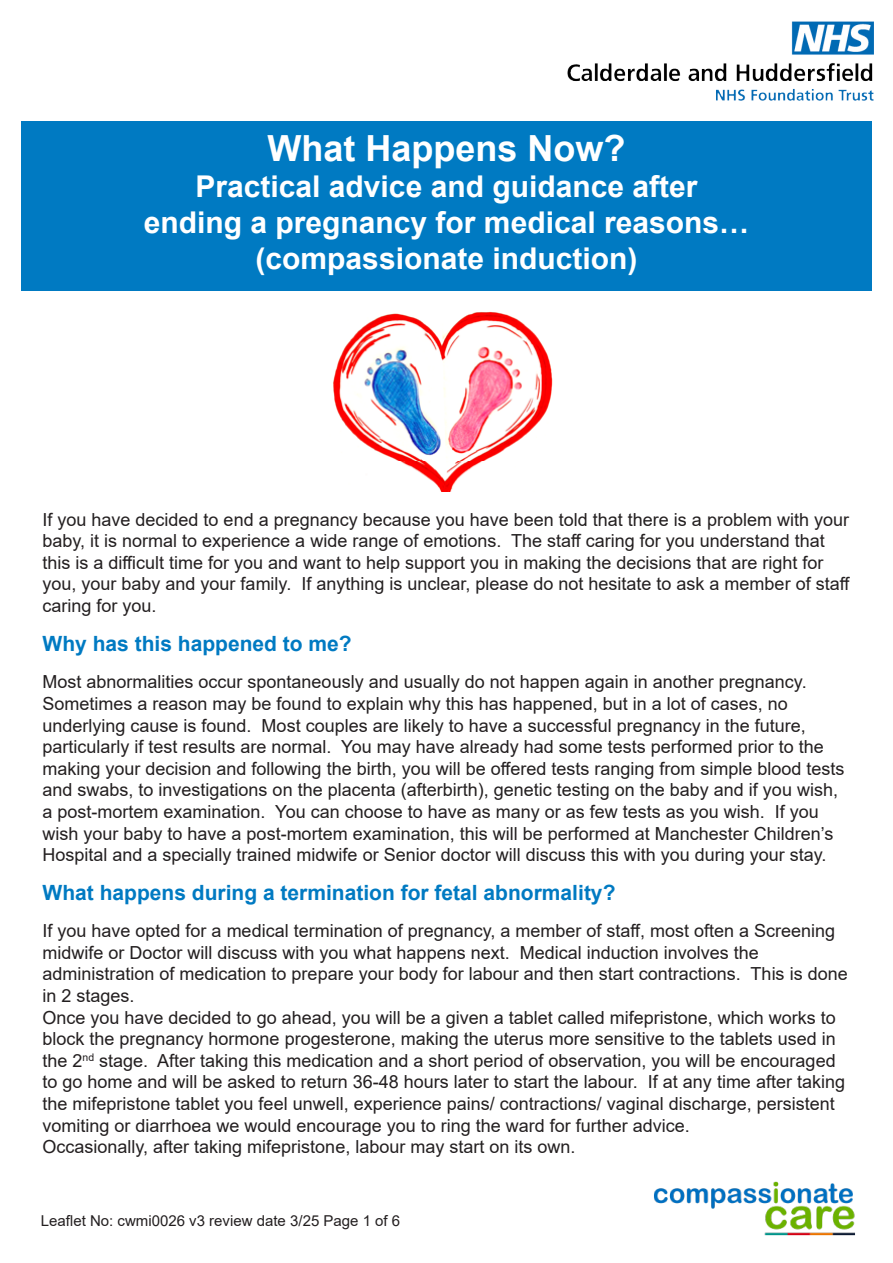
<style>
.page{position:relative;width:893px;height:1263px;background:#fff}
.page>*{position:absolute;margin:0;border:0;box-sizing:border-box;transform-origin:0 0}
.t1{font:700 36px "Arial";color:#fff}
.t2{font:700 30px "Arial";color:#fff}
.No_Spacing{font:700 21px "Arial";color:#007ac2}
.No_Spacing-2{font:18px/21.6px "Arial";color:#231f20}
.t3{font:15px "Arial";color:#231f20}
</style>
<div class="page">
<img style="left:654px;top:1181px;width:201px;height:55px">
<div style="left:21px;top:122px;width:851px;height:169px;background:#007ac2"></div>
<img style="left:568px;top:21px;width:306px;height:79px">
<img style="left:333px;top:312px;width:220px;height:179px">
<p class="t1" style="left:267px;top:123px;width:360px">What Happens Now?</p>
<p class="t2" style="left:196px;top:166px;width:503px">Practical advice and guidance after</p>
<p class="t2" style="left:144px;top:202px;width:607px">ending a pregnancy for medical reasons…</p>
<p class="t2" style="left:256px;top:238px;width:383px">(compassionate induction)</p>
<p class="No_Spacing-2" style="left:43px;top:508px;width:809px">If you have decided to end a pregnancy because you have been told that there is a problem with your baby, it is normal to experience a wide range of emotions. The staff caring for you understand that this is a difficult time for you and want to help support you in making the decisions that are right for you, your baby and your family. If anything is unclear, please do not hesitate to ask a member of staff caring for you.</p>
<p class="No_Spacing" style="left:43px;top:629px;width:311px">Why has this happened to me?</p>
<p class="No_Spacing-2" style="left:43px;top:671px;width:803px">Most abnormalities occur spontaneously and usually do not happen again in another pregnancy.<br>Sometimes a reason may be found to explain why this has happened, but in a lot of cases, no underlying cause is found. Most couples are likely to have a successful pregnancy in the future, particularly if test results are normal. You may have already had some tests performed prior to the making your decision and following the birth, you will be offered tests ranging from simple blood tests and swabs, to investigations on the placenta (afterbirth), genetic testing on the baby and if you wish, a post-mortem examination. You can choose to have as many or as few tests as you wish. If you wish your baby to have a post-mortem examination, this will be performed at Manchester Children’s Hospital and a specially trained midwife or Senior doctor will discuss this with you during your stay.</p>
<p class="No_Spacing" style="left:43px;top:878px;width:574px">What happens during a termination for fetal abnormality?</p>
<p class="No_Spacing-2" style="left:43px;top:920px;width:807px">If you have opted for a medical termination of pregnancy, a member of staff, most often a Screening midwife or Doctor will discuss with you what happens next. Medical induction involves the administration of medication to prepare your body for labour and then start contractions. This is done in 2 stages.</p>
<p class="No_Spacing-2" style="left:43px;top:1006px;width:804px">Once you have decided to go ahead, you will be a given a tablet called mifepristone, which works to block the pregnancy hormone progesterone, making the uterus more sensitive to the tablets used in the 2<sup>nd</sup> stage. After taking this medication and a short period of observation, you will be encouraged to go home and will be asked to return 36-48 hours later to start the labour. If at any time after taking the mifepristone tablet you feel unwell, experience pains/ contractions/ vaginal discharge, persistent vomiting or diarrhoea we would encourage you to ring the ward for further advice.</p>
<p class="No_Spacing-2" style="left:43px;top:1136px;width:534px">Occasionally, after taking mifepristone, labour may start on its own.</p>
<p class="t3" style="left:41px;top:1210px;width:361px">Leaflet No: cwmi0026 v3 review date 3/25 Page 1 of 6</p>
</div>
